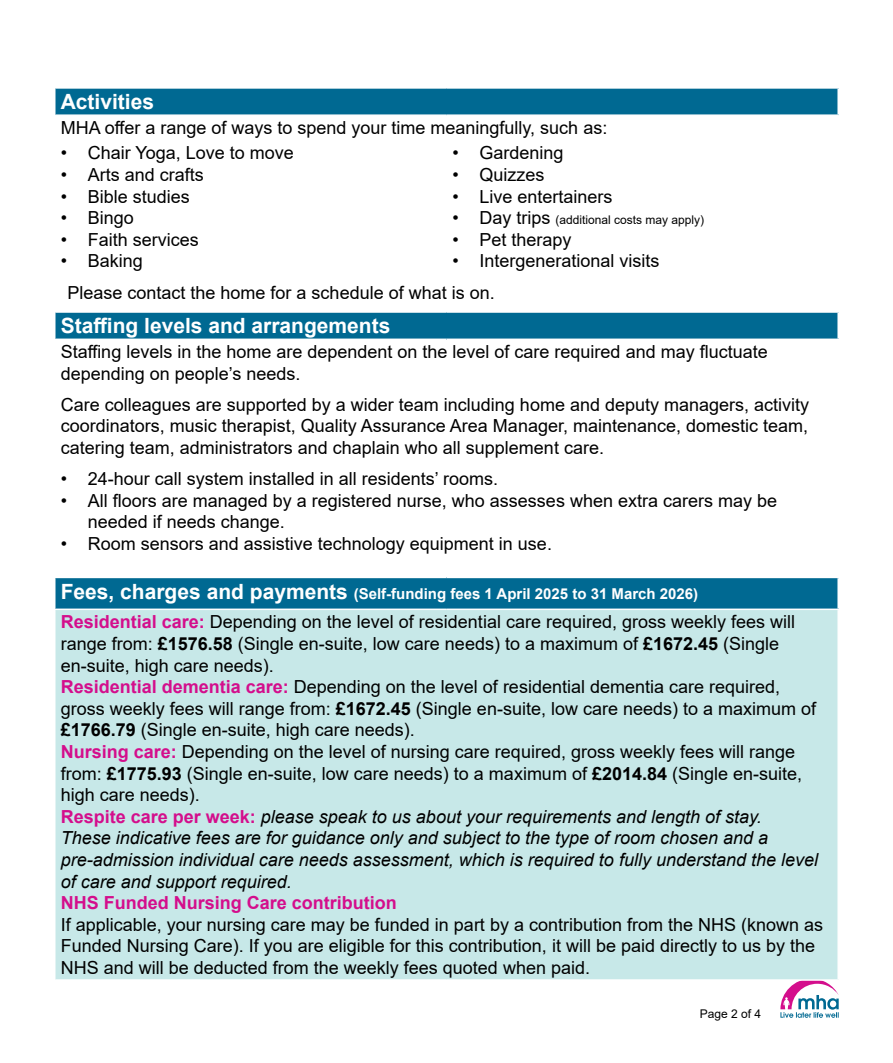
<style>
.page{position:relative;width:893px;height:1063px;background:#fff}
.page>*{position:absolute;margin:0;border:0;box-sizing:border-box;transform-origin:0 0}
.t1{font:700 21px "Arial";color:#fff}
.t2{font:18px/21.6px "Arial";color:#000}
.t3{font:700 18px "Arial";color:#d40e8c}
.t4{font:700 15px "Arial";color:#fff}
.t5{font:12px "Arial";color:#000}
.s1{font-size:18px}
.s2{font-size:21px}
.s3{font-weight:700;color:#d40e8c}
.s4{font-weight:700}
.s5{font-style:italic}
</style>
<div class="page">
<svg style="left:780px;top:981px;width:59px;height:37px"></svg>
<div style="left:55px;top:88px;width:783px;height:27px;background:#006992"></div>
<div style="left:55px;top:312px;width:783px;height:27px;background:#006992"></div>
<div style="left:55px;top:577px;width:783px;height:32px;background:#006992"></div>
<div style="left:55px;top:609px;width:783px;height:371px;background:#c7e8e8"></div>
<hr style="left:837px;top:89px;width:2px;height:25px;background:#fff">
<hr style="left:837px;top:313px;width:2px;height:26px;background:#fff">
<hr style="left:837px;top:578px;width:2px;height:31px;background:#fff">
<hr style="left:837px;top:610px;width:2px;height:369px;background:#fff">
<hr style="left:54px;top:979px;width:392px;height:2px;background:#fff">
<hr style="left:446px;top:979px;width:393px;height:2px;background:#fff">
<hr style="left:54px;top:87px;width:392px;height:2px;background:#fff">
<hr style="left:54px;top:89px;width:2px;height:25px;background:#fff">
<hr style="left:446px;top:87px;width:393px;height:2px;background:#fff">
<hr style="left:54px;top:114px;width:392px;height:2px;background:#fff">
<hr style="left:446px;top:114px;width:393px;height:2px;background:#fff">
<hr style="left:54px;top:311px;width:392px;height:2px;background:#fff">
<hr style="left:54px;top:313px;width:2px;height:26px;background:#fff">
<hr style="left:446px;top:311px;width:393px;height:2px;background:#fff">
<hr style="left:54px;top:578px;width:2px;height:31px;background:#fff">
<hr style="left:54px;top:577px;width:392px;height:1px;background:#fff">
<hr style="left:446px;top:577px;width:393px;height:1px;background:#fff">
<hr style="left:54px;top:609px;width:392px;height:1px;background:#fff">
<hr style="left:54px;top:610px;width:2px;height:369px;background:#fff">
<hr style="left:446px;top:609px;width:393px;height:1px;background:#fff">
<p class="t1" style="left:61px;top:87px;width:95px">Activities</p>
<p class="t2" style="left:61px;top:117px;width:548px">MHA offer a range of ways to spend your time meaningfully, such as:</p>
<p class="t2" style="left:61px;top:142px;width:235px">• Chair Yoga, Love to move</p>
<p class="t2" style="left:61px;top:164px;width:145px">• Arts and crafts</p>
<p class="t2" style="left:61px;top:185px;width:131px">• Bible studies</p>
<p class="t2" style="left:61px;top:207px;width:75px">• Bingo</p>
<p class="t2" style="left:61px;top:229px;width:140px">• Faith services</p>
<p class="t2" style="left:61px;top:250px;width:84px">• Baking</p>
<p class="t2" style="left:452px;top:142px;width:113px">• Gardening</p>
<p class="t2" style="left:452px;top:164px;width:94px">• Quizzes</p>
<p class="t2" style="left:452px;top:185px;width:162px">• Live entertainers</p>
<p class="t5" style="left:452px;top:212px;width:253px"><span class="s1">• Day trips</span> (additional costs may apply)</p>
<p class="t2" style="left:452px;top:229px;width:121px">• Pet therapy</p>
<p class="t2" style="left:68px;top:245px;width:594px;line-height:31.8px;text-indent:385px">• Intergenerational visits<br>Please contact the home for a schedule of what is on.</p>
<p class="t1" style="left:61px;top:311px;width:331px">Staffing levels and arrangements</p>
<p class="t2" style="left:61px;top:341px;width:708px">Staffing levels in the home are dependent on the level of care required and may fluctuate depending on people’s needs.</p>
<p class="t2" style="left:61px;top:393px;width:750px;text-align:justify">Care colleagues are supported by a wider team including home and deputy managers, activity coordinators, music therapist, Quality Assurance Area Manager, maintenance, domestic team, catering team, administrators and chaplain who all supplement care.</p>
<p class="t2" style="left:61px;top:468px;width:439px">• 24-hour call system installed in all residents’ rooms.</p>
<p class="t2" style="left:88px;top:489px;width:691px;text-indent:-27px">• All floors are managed by a registered nurse, who assesses when extra carers may be needed if needs change.</p>
<p class="t2" style="left:61px;top:533px;width:493px">• Room sensors and assistive technology equipment in use.</p>
<p class="t4" style="left:61px;top:583px;width:639px"><span class="s2">Fees, charges and payments</span> (Self-funding fees 1 April 2025 to 31 March 2026)</p>
<p class="t2" style="left:61px;top:611px;width:759px"><span class="s3">Residential care:</span> Depending on the level of residential care required, gross weekly fees will range from: <span class="s4">£1576.58</span> (Single en-suite, low care needs) to a maximum of <span class="s4">£1672.45</span> (Single en-suite, high care needs).<br><span class="s3">Residential dementia care:</span> Depending on the level of residential dementia care required, gross weekly fees will range from: <span class="s4">£1672.45</span> (Single en-suite, low care needs) to a maximum of <span class="s4">£1766.79</span> (Single en-suite, high care needs).<br><span class="s3">Nursing care:</span> Depending on the level of nursing care required, gross weekly fees will range from: <span class="s4">£1775.93</span> (Single en-suite, low care needs) to a maximum of <span class="s4">£2014.84</span> (Single en-suite, high care needs).<br><span class="s3">Respite care per week:</span> <span class="s5">please speak to us about your requirements and length of stay.<br>These indicative fees are for guidance only and subject to the type of room chosen and a pre-admission individual care needs assessment, which is required to fully understand the level of care and support required.</span></p>
<p class="t3" style="left:61px;top:890px;width:338px">NHS Funded Nursing Care contribution</p>
<p class="t2" style="left:61px;top:914px;width:764px">If applicable, your nursing care may be funded in part by a contribution from the NHS (known as<br>Funded Nursing Care). If you are eligible for this contribution, it will be paid directly to us by the<br>NHS and will be deducted from the weekly fees quoted when paid.</p>
<p class="t5" style="left:700px;top:1005px;width:63px">Page 2 of 4</p>
</div>
